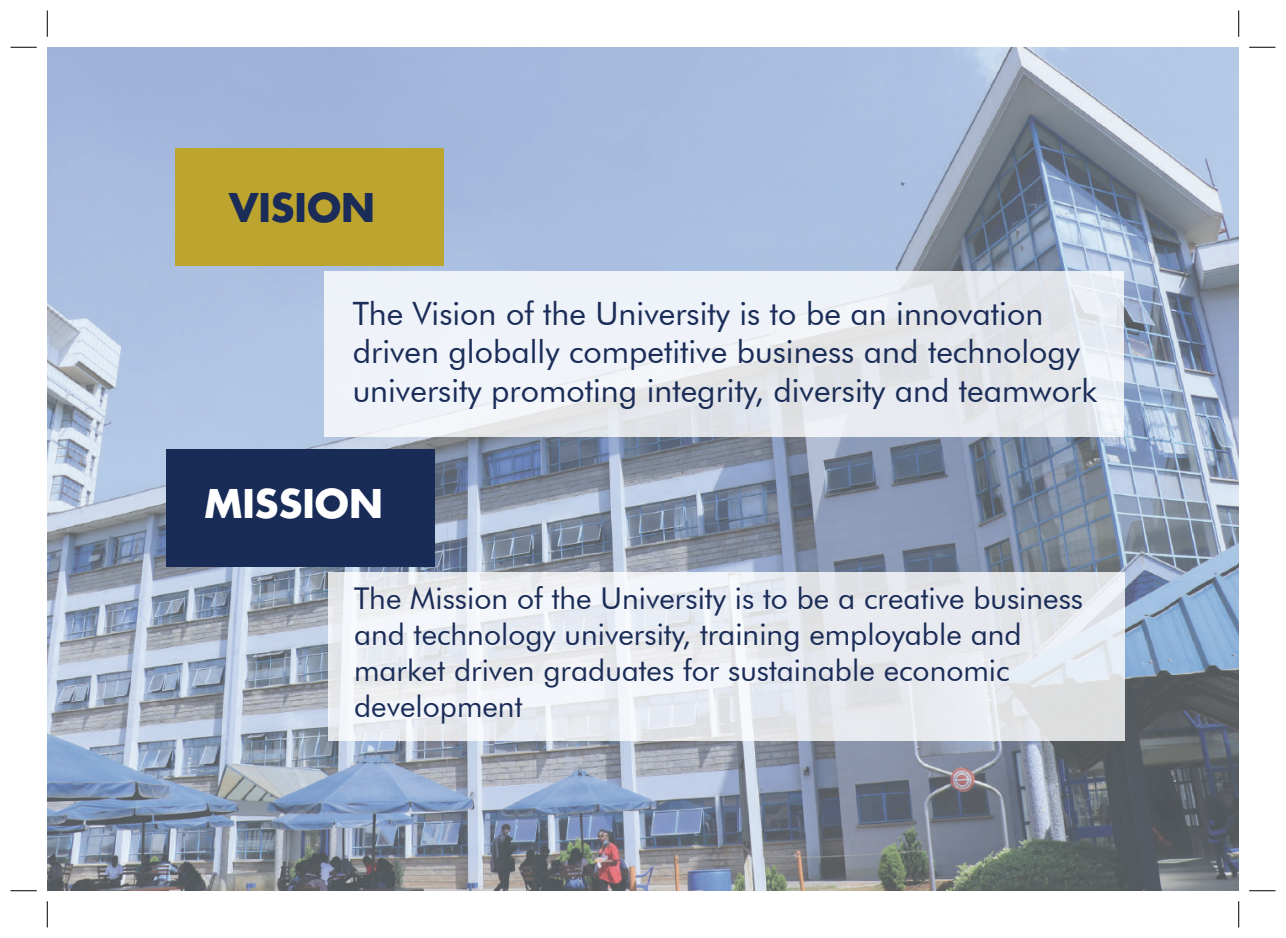
<style>
.page{position:relative;width:1286px;height:938px;background:#fff}
.page>*{position:absolute;margin:0;border:0;box-sizing:border-box;transform-origin:0 0}
.t1{font:700 38.5px "Futura Std";color:#fff}
.t2{font:700 38.5px "Futura Std";color:#1a2c57}
.t3{font:32.2px/38.7px "Futura BT";color:#1a2c57}
.t4{font:29.93px/36.1px "Futura BT";color:#1a2c57}
</style>
<div class="page">
<div style="left:47px;top:47px;width:1191px;height:844px;background:#dee6f0;opacity:.35"></div>
<div style="left:175px;top:148px;width:268px;height:117px;background:#bda42f"></div>
<div style="left:166px;top:449px;width:269px;height:117px;background:#192b57"></div>
<svg style="left:324px;top:271px;width:799px;height:166px;fill:#eef2f8"></svg>
<svg style="left:328px;top:572px;width:795px;height:169px;fill:#e7eaf0"></svg>
<svg style="left:10px;top:47px;width:27px;height:1px"></svg>
<svg style="left:47px;top:10px;width:1px;height:27px"></svg>
<svg style="left:1238px;top:10px;width:1px;height:27px"></svg>
<svg style="left:1249px;top:47px;width:26px;height:1px"></svg>
<svg style="left:10px;top:890px;width:27px;height:1px"></svg>
<svg style="left:47px;top:901px;width:1px;height:26px"></svg>
<svg style="left:1249px;top:890px;width:26px;height:1px"></svg>
<svg style="left:1238px;top:901px;width:1px;height:26px"></svg>
<p class="t2" style="left:229px;top:190px;width:148px">VISION</p>
<p class="t3" style="left:352px;top:297px;width:745px">The Vision of the University is to be an innovation driven globally competitive business and technology university promoting integrity, diversity and teamwork</p>
<p class="t1" style="left:204px;top:487px;width:180px">MISSION</p>
<p class="t4" style="left:354px;top:583px;width:730px">The Mission of the University is to be a creative business and technology university, training employable and market driven graduates for sustainable economic development</p>
</div>
